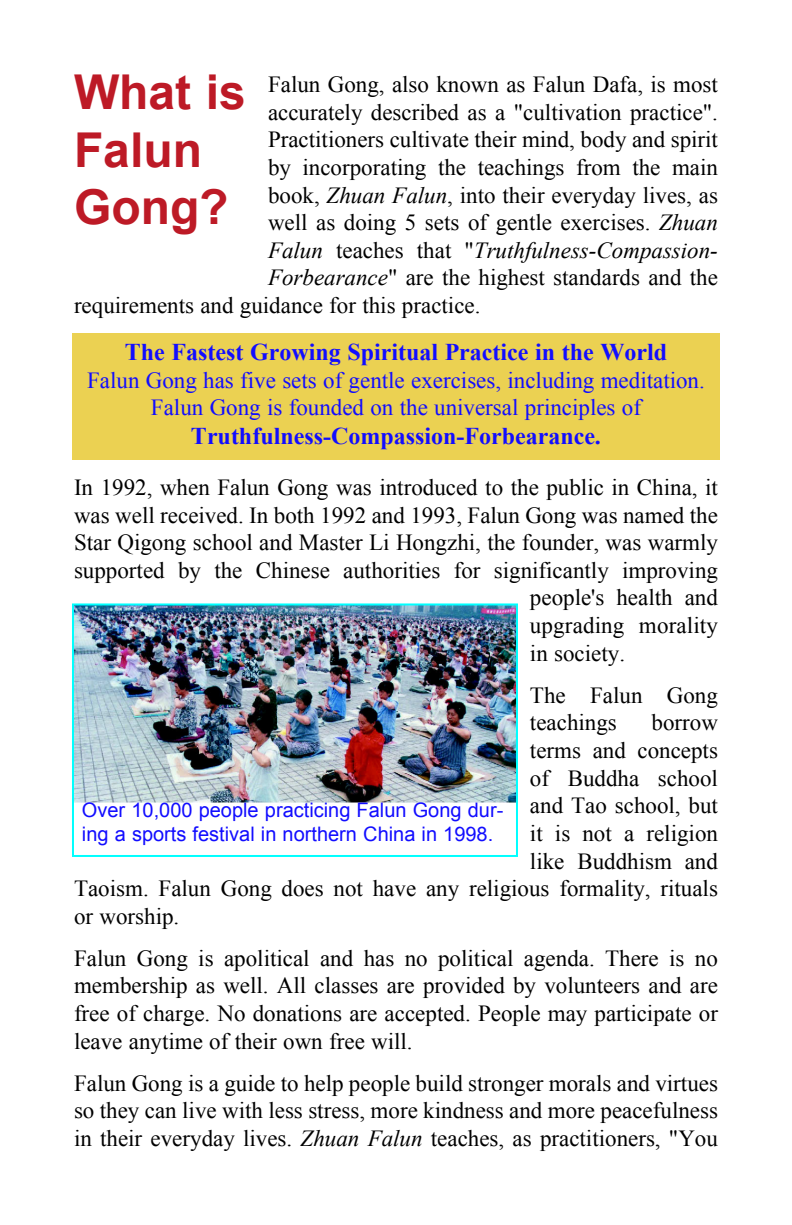
<style>
.page{position:relative;width:792px;height:1225px;background:#fff}
.page>*{position:absolute;margin:0;border:0;box-sizing:border-box;transform-origin:0 0}
.t1{font:700 48px/57.6px "Arial";color:#bd1a26}
.t2{font:700 24px "Times New Roman";color:#120dff}
.t3{font:23px/27.6px "Times New Roman";color:#000;text-align:justify}
.t4{font:23px/27.6px "Times New Roman";color:#120dff;text-align:center}
.t5{font:italic 23px "Times New Roman";color:#000}
.t6{font:20px/24px "Arial";color:#120dff}
.s1{font-style:italic}
.s2{font-style:normal}
</style>
<div class="page">
<div style="left:72px;top:333px;width:648px;height:126px;background:#ebd152"></div>
<img style="left:75px;top:606px;width:440px;height:196px">
<div style="left:72px;top:603px;width:446px;height:253px;border:2px solid #0ff"></div>
<h1 class="t1" style="left:74px;top:64px;width:174px">What is<br>Falun<br>Gong?</h1>
<p class="t3" style="left:268px;top:70px;width:451px">Falun Gong, also known as Falun Dafa, is most</p>
<p class="t3" style="left:268px;top:98px;width:452px">accurately described as a "cultivation practice".</p>
<p class="t3" style="left:268px;top:125px;width:452px">Practitioners cultivate their mind, body and spirit</p>
<p class="t3" style="left:268px;top:153px;width:452px">by incorporating the teachings from the main</p>
<p class="t3" style="left:268px;top:181px;width:451px">book, <span class="s1">Zhuan Falun</span>, into their everyday lives, as</p>
<p class="t3" style="left:268px;top:208px;width:451px">well as doing 5 sets of gentle exercises. <span class="s1">Zhuan</span></p>
<p class="t5" style="left:268px;top:234px;width:451px">Falun <span class="s2">teaches that "</span>Truthfulness-Compassion-</p>
<p class="t3" style="left:268px;top:263px;width:452px"><span class="s1">Forbearance</span>" are the highest standards and the</p>
<p class="t3" style="left:74px;top:291px;width:408px">requirements and guidance for this practice.</p>
<p class="t2" style="left:125px;top:335px;width:544px">The Fastest Growing Spiritual Practice in the World</p>
<p class="t4" style="left:87px;top:366px;width:619px">Falun Gong has five sets of gentle exercises, including meditation.<br>Falun Gong is founded on the universal principles of</p>
<p class="t2" style="left:191px;top:419px;width:411px">Truthfulness-Compassion-Forbearance.</p>
<p class="t3" style="left:74px;top:473px;width:646px">In 1992, when Falun Gong was introduced to the public in China, it</p>
<p class="t3" style="left:74px;top:500px;width:646px">was well received. In both 1992 and 1993, Falun Gong was named the</p>
<p class="t3" style="left:74px;top:528px;width:646px">Star Qigong school and Master Li Hongzhi, the founder, was warmly</p>
<p class="t3" style="left:74px;top:556px;width:646px">supported by the Chinese authorities for significantly improving</p>
<p class="t3" style="left:530px;top:583px;width:190px">people's health and</p>
<p class="t3" style="left:530px;top:611px;width:190px">upgrading morality</p>
<p class="t3" style="left:530px;top:638px;width:97px">in society.</p>
<p class="t3" style="left:530px;top:680px;width:190px">The Falun Gong teachings</p>
<p class="t3" style="left:652px;top:708px;width:68px">borrow</p>
<p class="t3" style="left:530px;top:736px;width:190px">terms and concepts</p>
<p class="t3" style="left:530px;top:763px;width:190px">of Buddha school</p>
<p class="t3" style="left:530px;top:791px;width:190px">and Tao school, but</p>
<p class="t3" style="left:530px;top:818px;width:190px">it is not a religion</p>
<p class="t3" style="left:530px;top:846px;width:190px">like Buddhism and</p>
<p class="t3" style="left:74px;top:874px;width:646px">Taoism. Falun Gong does not have any religious formality, rituals</p>
<p class="t3" style="left:74px;top:901px;width:107px">or worship.</p>
<p class="t3" style="left:74px;top:943px;width:646px">Falun Gong is apolitical and has no political agenda. There is no membership as well. All classes are provided by volunteers and are free of charge. No donations are accepted. People may participate or leave anytime of their own free will.</p>
<p class="t3" style="left:74px;top:1068px;width:646px">Falun Gong is a guide to help people build stronger morals and virtues so they can live with less stress, more kindness and more peacefulness in their everyday lives. <span class="s1">Zhuan Falun</span> teaches, as practitioners, "You</p>
<p class="t6" style="left:82px;top:798px;width:423px">Over 10,000 people practicing Falun Gong dur&shy;ing a sports festival in northern China in 1998.</p>
</div>
